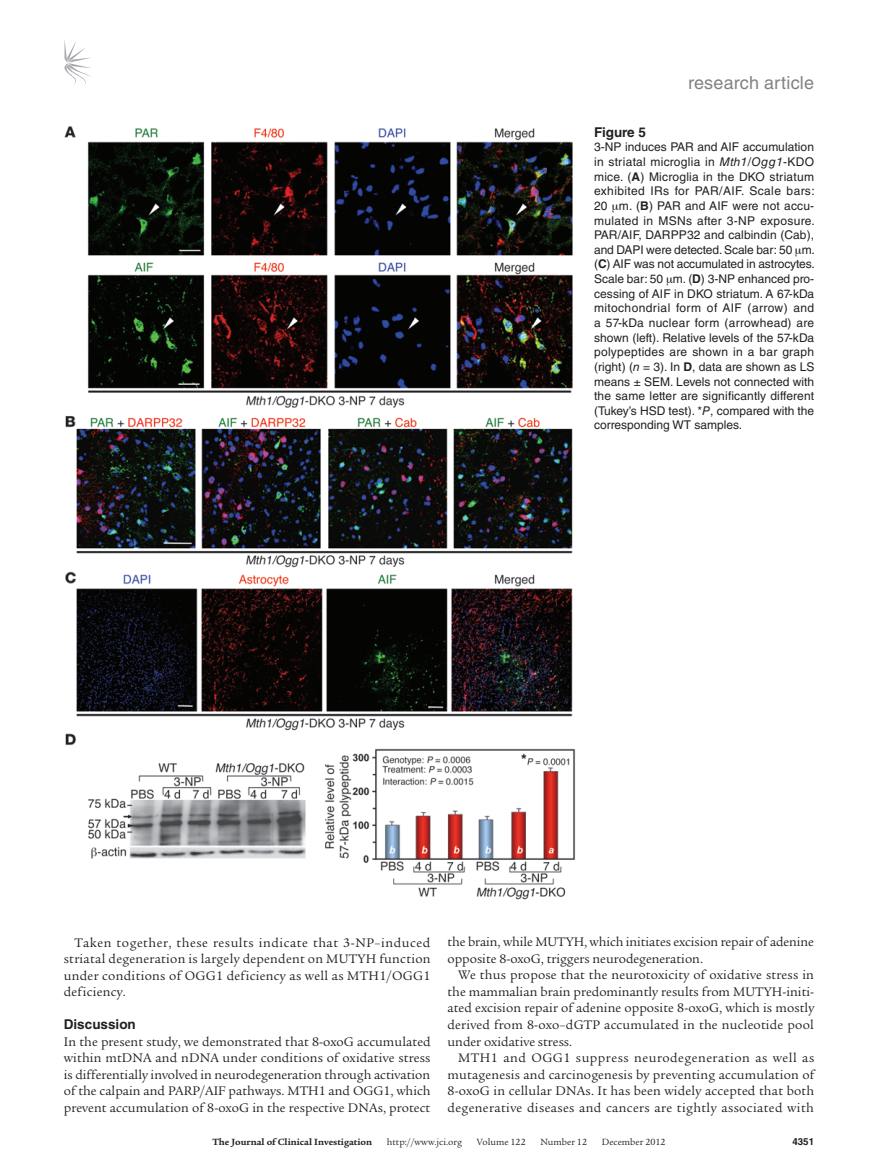
<style>
.page{position:relative;width:878px;height:1175px;background:#fff}
.page>*{position:absolute;margin:0;border:0;box-sizing:border-box;transform-origin:0 0}
.t1{font:18px "Helvetica LT Std";letter-spacing:.01em;color:#808285}
.t2{font:13.5px/16.5px "Legacy Serif Std";letter-spacing:.005em;color:#231f20;text-align:justify}
.t3{font:700 13.5px "Helvetica LT Std";color:#231f20}
.t4{font:12px/14.7px "Helvetica LT Std";color:#231f20;text-align:justify}
.t5{font:9.75px "Legacy Serif Std";color:#231f20}
.t6{font:700 9.75px "Legacy Serif Std";color:#231f20}
.t7{font:700 9.75px "Helvetica LT Std";color:#231f20}
.s1{font-style:italic}
.s2{font-weight:700}
</style>
<div class="page">
<svg style="left:64px;top:40px;width:27px;height:45px"></svg>
<img style="left:64px;top:126px;width:512px;height:774px">
<h1 class="t1" style="left:688px;top:73px;width:127px">research article</h1>
<p class="t3" style="left:594px;top:124px;width:53px">Figure 5</p>
<p class="t4" style="left:594px;top:140px;width:222px">3-NP induces PAR and AIF accumulation in striatal microglia in <span class="s1">Mth1/Ogg1</span>-KDO mice. (<span class="s2">A</span>) Microglia in the DKO striatum exhibited IRs for PAR/AIF. Scale bars:<br>20 m. (<span class="s2">B</span>) PAR and AIF were not accu&shy;mulated in MSNs after 3-NP exposure.<br>PAR/AIF, DARPP32 and calbindin (Cab), and DAPI were detected. Scale bar: 50 m. (<span class="s2">C</span>) AIF was not accumulated in astrocytes.<br>Scale bar: 50 m. (<span class="s2">D</span>) 3-NP enhanced pro&shy;cessing of AIF in DKO striatum. A 67-kDa mitochondrial form of AIF (arrow) and a 57-kDa nuclear form (arrowhead) are shown (left). Relative levels of the 57-kDa polypeptides are shown in a bar graph (right) (<span class="s1">n</span> = 3). In <span class="s2">D</span>, data are shown as LS means ± SEM. Levels not connected with the same letter are significantly different (Tukey’s HSD test). *<span class="s1">P</span>, compared with the corresponding WT samples.</p>
<p class="t2" style="left:64px;top:934px;width:368px;text-indent:11px">Taken together, these results indicate that 3-NP–induced striatal degeneration is largely dependent on MUTYH function under conditions of OGG1 deficiency as well as MTH1/OGG1 deficiency.</p>
<p class="t3" style="left:64px;top:1016px;width:74px">Discussion</p>
<p class="t2" style="left:64px;top:1033px;width:368px">In the present study, we demonstrated that 8-oxoG accumulated within mtDNA and nDNA under conditions of oxidative stress is differentially involved in neurodegeneration through activation of the calpain and PARP/AIF pathways. MTH1 and OGG1, which prevent accumulation of 8-oxoG in the respective DNAs, protect</p>
<p class="t2" style="left:447px;top:934px;width:368px">the brain, while MUTYH, which initiates excision repair of adenine opposite 8-oxoG, triggers neurodegeneration.</p>
<p class="t2" style="left:447px;top:967px;width:368px;text-indent:11px">We thus propose that the neurotoxicity of oxidative stress in the mammalian brain predominantly results from MUTYH-initi&shy;ated excision repair of adenine opposite 8-oxoG, which is mostly derived from 8-oxo–dGTP accumulated in the nucleotide pool under oxidative stress.</p>
<p class="t2" style="left:447px;top:1049px;width:368px;text-indent:11px">MTH1 and OGG1 suppress neurodegeneration as well as mutagenesis and carcinogenesis by preventing accumulation of 8-oxoG in cellular DNAs. It has been widely accepted that both degenerative diseases and cancers are tightly associated with</p>
<p class="t6" style="left:212px;top:1135px;width:161px">The Journal of Clinical Investigation</p>
<p class="t5" style="left:387px;top:1136px;width:77px">http://www.jci.org</p>
<p class="t5" style="left:476px;top:1136px;width:50px">Volume 122</p>
<p class="t5" style="left:540px;top:1136px;width:48px">Number 12</p>
<p class="t5" style="left:602px;top:1136px;width:65px">December 2012</p>
<p class="t7" style="left:792px;top:1135px;width:23px">4351</p>
</div>
